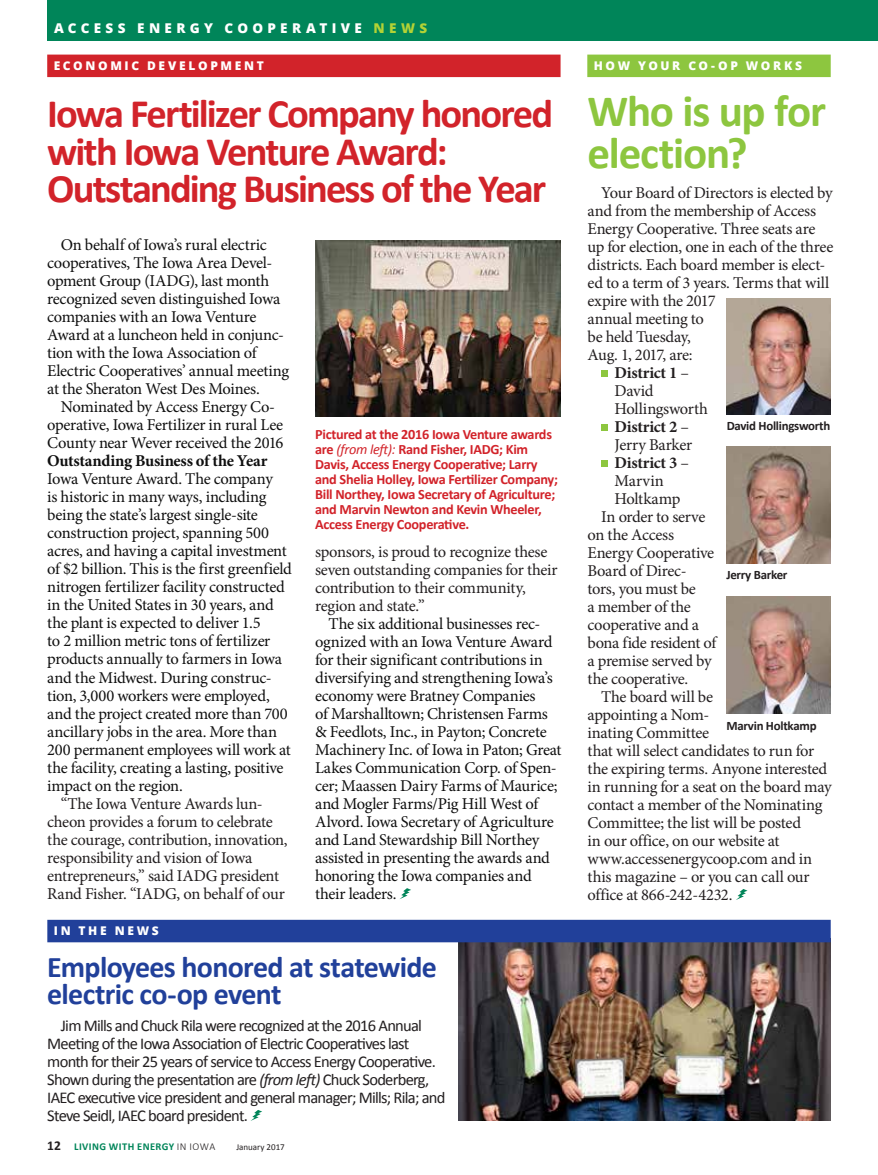
<style>
.page{position:relative;width:878px;height:1175px;background:#fff}
.page>*{position:absolute;margin:0;border:0;box-sizing:border-box;transform-origin:0 0}
.t1{font:700 45px/42px "Calibri";letter-spacing:-.025em;color:#8dc63f}
.t2{font:700 40.5px/37.5px "Calibri";letter-spacing:-.045em;color:#d2232a}
.t3{font:700 30px/27px "Calibri";letter-spacing:-.025em;color:#21409a}
.t4{font:16.5px/18px "Minion Pro";letter-spacing:-.02em;color:#0f0f0f}
.t5{font:16.5px/18px "Minion Pro";letter-spacing:-.02em;color:#231f20}
.t6{font:16.5px/18px "Calibri";letter-spacing:-.045em;color:#231f20}
.t7{font:700 16.5px "Minion Pro";letter-spacing:-.015em;color:#231f20}
.t8{font:700 16.5px "Minion Pro";letter-spacing:-.015em;color:#0f0f0f}
.t9{font:700 14.25px/15px "Calibri";letter-spacing:-.02em;color:#d2232a}
.t10{font:800 13.5px "Open Sans";letter-spacing:.32em;color:#fff}
.t11{font:700 12.9px "Calibri";letter-spacing:-.02em;color:#231f20}
.t12{font:800 12px "Open Sans";letter-spacing:.22em;color:#fff}
.t13{font:700 10.5px "Calibri";letter-spacing:.04em;color:#008559}
.t14{font:9px "Calibri";color:#231f20}
.s1{color:#b3d235}
.s2{font-weight:400;font-style:italic}
.s3{font-style:italic}
.s4{font-size:13.5px;color:#231f20}
.s5{font-weight:300;color:#231f20}
.s6{font-weight:400}
</style>
<div class="page">
<img style="left:458px;top:942px;width:372px;height:178px">
<div style="left:47px;top:0;width:831px;height:41px;background:#008559"></div>
<svg style="left:601px;top:370px;width:6px;height:6px"></svg>
<svg style="left:601px;top:424px;width:6px;height:6px"></svg>
<svg style="left:601px;top:460px;width:6px;height:6px"></svg>
<svg style="left:736px;top:889px;width:11px;height:11px"></svg>
<div style="left:587px;top:55px;width:243px;height:22px;background:#8dc63f"></div>
<img style="left:726px;top:298px;width:104px;height:117px">
<img style="left:726px;top:447px;width:104px;height:116px">
<img style="left:726px;top:597px;width:104px;height:116px">
<div style="left:47px;top:55px;width:513px;height:22px;background:#d2232a"></div>
<svg style="left:400px;top:888px;width:11px;height:11px"></svg>
<img style="left:315px;top:240px;width:245px;height:176px">
<svg style="left:250px;top:1110px;width:12px;height:11px"></svg>
<div style="left:47px;top:919px;width:783px;height:23px;background:#21409a"></div>
<p class="t10" style="left:54px;top:18px;width:374px">ACCESS ENERGY COOPERATIVE <span class="s1">NEWS</span></p>
<p class="t12" style="left:54px;top:57px;width:212px">ECONOMIC DEVELOPMENT</p>
<h2 class="t2" style="left:47px;top:95px;width:507px">Iowa Fertilizer Company honored with Iowa Venture Award:<br>Outstanding Business of the Year</h2>
<p class="t4" style="left:47px;top:236px;width:243px;text-indent:13px">On behalf of Iowa’s rural electric cooperatives, The Iowa Area Devel&shy;opment Group (IADG), last month recognized seven distinguished Iowa companies with an Iowa Venture Award at a luncheon held in conjunc&shy;tion with the Iowa Association of Electric Cooperatives’ annual meeting at the Sheraton West Des Moines.</p>
<p class="t4" style="left:47px;top:398px;width:238px;text-align:center">Nominated by Access Energy Co&shy;operative, Iowa Fertilizer in rural Lee<br>County near Wever received the 2016</p>
<p class="t8" style="left:47px;top:449px;width:222px">Outstanding Business of the Year</p>
<p class="t4" style="left:47px;top:470px;width:246px">Iowa Venture Award. The company<br>is historic in many ways, including being the state’s largest single-site construction project, spanning 500 acres, and having a capital investment of $2 billion. This is the first greenfield nitrogen fertilizer facility constructed in the United States in 30 years, and the plant is expected to deliver 1.5<br>to 2 million metric tons of fertilizer products annually to farmers in Iowa and the Midwest. During construc&shy;tion, 3,000 workers were employed, and the project created more than 700 ancillary jobs in the area. More than 200 permanent employees will work at the facility, creating a lasting, positive impact on the region.</p>
<p class="t5" style="left:47px;top:794px;width:242px;text-indent:13px">“The Iowa Venture Awards lun&shy;cheon provides a forum to celebrate the courage, contribution, innovation, responsibility and vision of Iowa entrepreneurs,” said IADG president Rand Fisher. “IADG, on behalf of our</p>
<p class="t9" style="left:315px;top:426px;width:244px">Pictured at the 2016 Iowa Venture awards are <span class="s2">(from left):</span> Rand Fisher, IADG; Kim Davis, Access Energy Cooperative; Larry and Shelia Holley, Iowa Fertilizer Company; Bill Northey, Iowa Secretary of Agriculture; and Marvin Newton and Kevin Wheeler, Access Energy Cooperative.</p>
<p class="t5" style="left:315px;top:543px;width:244px">sponsors, is proud to recognize these seven outstanding companies for their contribution to their community, region and state.”</p>
<p class="t4" style="left:315px;top:615px;width:248px;text-indent:14px">The six additional businesses rec&shy;ognized with an Iowa Venture Award for their significant contributions in diversifying and strengthening Iowa’s economy were Bratney Companies<br>of Marshalltown; Christensen Farms &amp; Feedlots, Inc., in Payton; Concrete Machinery Inc. of Iowa in Paton; Great Lakes Communication Corp. of Spen&shy;cer; Maassen Dairy Farms of Maurice; and Mogler Farms/Pig Hill West of Alvord. Iowa Secretary of Agriculture and Land Stewardship Bill Northey assisted in presenting the awards and honoring the Iowa companies and their leaders.</p>
<p class="t12" style="left:54px;top:921px;width:106px">IN THE NEWS</p>
<h3 class="t3" style="left:47px;top:953px;width:391px">Employees honored at statewide electric co-op event</h3>
<p class="t6" style="left:47px;top:1016px;width:399px;text-indent:13px">Jim Mills and Chuck Rila were recognized at the 2016 Annual Meeting of the Iowa Association of Electric Cooperatives last month for their 25 years of service to Access Energy Cooperative.<br>Shown during the presentation are <span class="s3">(from left)</span> Chuck Soderberg, IAEC executive vice president and general manager; Mills; Rila; and Steve Seidl, IAEC board president.</p>
<p class="t13" style="left:47px;top:1139px;width:169px"><span class="s4">12</span> LIVING WITH ENERGY <span class="s5">IN IOWA</span></p>
<p class="t14" style="left:236px;top:1141px;width:50px">January 2017</p>
<p class="t12" style="left:593px;top:57px;width:210px">HOW YOUR CO-OP WORKS</p>
<h1 class="t1" style="left:587px;top:90px;width:240px">Who is up for election?</h1>
<p class="t5" style="left:601px;top:184px;width:233px">Your Board of Directors is elected by</p>
<p class="t5" style="left:587px;top:202px;width:230px">and from the membership of Access</p>
<p class="t5" style="left:587px;top:220px;width:229px">Energy Cooperative. Three seats are</p>
<p class="t5" style="left:587px;top:238px;width:247px">up for election, one in each of the three</p>
<p class="t5" style="left:587px;top:256px;width:239px">districts. Each board member is elect-</p>
<p class="t5" style="left:587px;top:274px;width:243px">ed to a term of 3 years. Terms that will</p>
<p class="t5" style="left:587px;top:292px;width:129px">expire with the 2017</p>
<p class="t5" style="left:587px;top:310px;width:118px">annual meeting to</p>
<p class="t5" style="left:587px;top:328px;width:105px">be held Tuesday,</p>
<p class="t5" style="left:587px;top:346px;width:107px">Aug. 1, 2017, are:</p>
<p class="t7" style="left:614px;top:361px;width:76px">District 1 <span class="s6">–</span></p>
<p class="t5" style="left:614px;top:382px;width:40px">David</p>
<p class="t5" style="left:614px;top:400px;width:95px">Hollingsworth</p>
<p class="t7" style="left:614px;top:415px;width:76px">District 2 <span class="s6">–</span></p>
<p class="t5" style="left:614px;top:436px;width:79px">Jerry Barker</p>
<p class="t7" style="left:614px;top:451px;width:76px">District 3 <span class="s6">–</span></p>
<p class="t5" style="left:614px;top:472px;width:51px">Marvin</p>
<p class="t5" style="left:614px;top:490px;width:67px">Holtkamp</p>
<p class="t5" style="left:601px;top:508px;width:106px">In order to serve</p>
<p class="t5" style="left:587px;top:526px;width:88px">on the Access</p>
<p class="t5" style="left:587px;top:544px;width:128px">Energy Cooperative</p>
<p class="t5" style="left:587px;top:562px;width:100px">Board of Direc-</p>
<p class="t5" style="left:587px;top:580px;width:110px">tors, you must be</p>
<p class="t5" style="left:587px;top:598px;width:105px">a member of the</p>
<p class="t5" style="left:587px;top:616px;width:113px">cooperative and a</p>
<p class="t5" style="left:587px;top:634px;width:130px">bona fide resident of</p>
<p class="t5" style="left:587px;top:652px;width:126px">a premise served by</p>
<p class="t5" style="left:587px;top:670px;width:102px">the cooperative.</p>
<p class="t5" style="left:601px;top:688px;width:113px">The board will be</p>
<p class="t5" style="left:587px;top:706px;width:123px">appointing a Nom-</p>
<p class="t5" style="left:587px;top:724px;width:123px">inating Committee</p>
<p class="t5" style="left:587px;top:742px;width:228px">that will select candidates to run for</p>
<p class="t5" style="left:587px;top:760px;width:241px">the expiring terms. Anyone interested</p>
<p class="t5" style="left:587px;top:778px;width:246px">in running for a seat on the board may</p>
<p class="t5" style="left:587px;top:796px;width:236px">contact a member of the Nominating</p>
<p class="t5" style="left:587px;top:814px;width:215px">Committee; the list will be posted</p>
<p class="t5" style="left:587px;top:832px;width:193px">in our office, on our website at</p>
<p class="t5" style="left:587px;top:850px;width:226px">www.accessenergycoop.com and in</p>
<p class="t5" style="left:587px;top:868px;width:224px">this magazine – or you can call our</p>
<p class="t5" style="left:587px;top:886px;width:146px">office at 866-242-4232.</p>
<p class="t11" style="left:726px;top:417px;width:105px">David Hollingsworth</p>
<p class="t11" style="left:726px;top:566px;width:63px">Jerry Barker</p>
<p class="t11" style="left:726px;top:717px;width:92px">Marvin Holtkamp</p>
</div>
